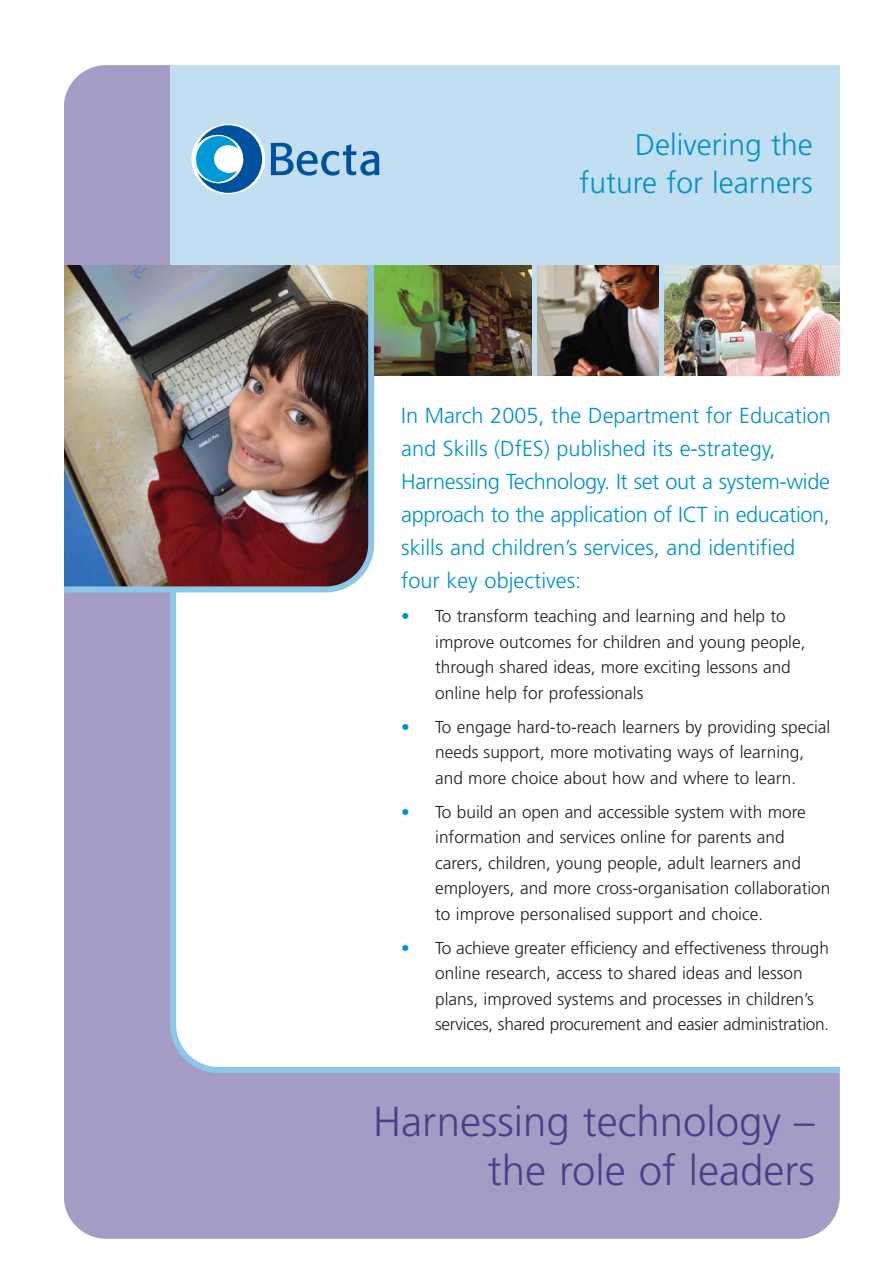
<style>
.page{position:relative;width:893px;height:1263px;background:#fff}
.page>*{position:absolute;margin:0;border:0;box-sizing:border-box;transform-origin:0 0}
.t1{font:300 42px/49.5px "Frutiger";color:#4b4088;text-align:right}
.t2{font:300 30px/37.5px "Frutiger";color:#0092cf;text-align:right}
.t3{font:300 21.75px/33px "Frutiger";color:#0092cf}
.t4{font:300 17.25px/25.5px "Frutiger";color:#231f20}
.s1{color:#0092cf}
</style>
<div class="page">
<div style="left:64px;top:65px;width:776px;height:1174px;background:#a59cc6;border-radius:43px"></div>
<div style="left:170px;top:376px;width:670px;height:697px;background:#fff"></div>
<img style="left:64px;top:265px;width:310px;height:327px">
<img style="left:537px;top:265px;width:122px;height:111px">
<img style="left:374px;top:265px;width:157px;height:111px">
<img style="left:665px;top:265px;width:175px;height:111px">
<div style="left:170px;top:65px;width:723px;height:200px;background:#c2dff2"></div>
<svg style="left:191px;top:124px;width:188px;height:70px"></svg>
<div style="left:840px;top:52px;width:53px;height:1170px;background:#fff"></div>
<h2 class="t2" style="left:579px;top:128px;width:235px">Delivering the future for learners</h2>
<p class="t3" style="left:401px;top:401px;width:431px">In March 2005, the Department for Education and Skills (DfES) published its e-strategy, Harnessing Technology. It set out a system-wide approach to the application of ICT in education, skills and children’s services, and identified four key objectives:</p>
<p class="t4" style="left:435px;top:605px;width:372px;text-indent:-34px"><span class="s1">•</span> To transform teaching and learning and help to improve outcomes for children and young people, through shared ideas, more exciting lessons and online help for professionals</p>
<p class="t4" style="left:401px;top:715px;width:431px;text-align:center"><span class="s1">•</span> To engage hard-to-reach learners by providing special needs support, more motivating ways of learning,<br>and more choice about how and where to learn.</p>
<p class="t4" style="left:435px;top:800px;width:397px;text-indent:-34px"><span class="s1">•</span> To build an open and accessible system with more information and services online for parents and carers, children, young people, adult learners and employers, and more cross-organisation collaboration to improve personalised support and choice.</p>
<p class="t4" style="left:435px;top:936px;width:396px;text-indent:-34px"><span class="s1">•</span> To achieve greater efficiency and effectiveness through online research, access to shared ideas and lesson plans, improved systems and processes in children’s services, shared procurement and easier administration.</p>
<h1 class="t1" style="left:373px;top:1100px;width:443px">Harnessing technology – the role of leaders</h1>
</div>
